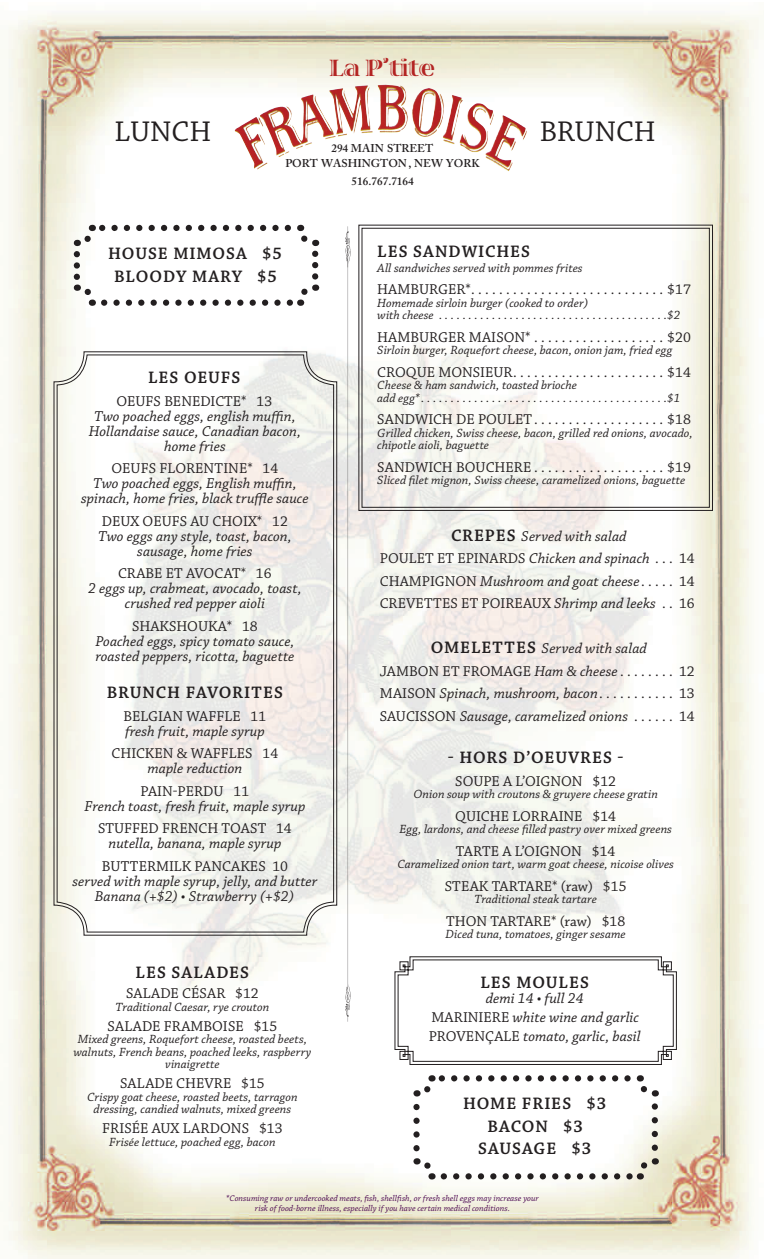
<style>
.page{position:relative;width:765px;height:1260px;background:#fff}
.page>*{position:absolute;margin:0;border:0;box-sizing:border-box;transform-origin:0 0}
.Menu_Item_Title{font:30px "Chaparral Pro";color:#231f20}
.t1{font:700 23.75px "Viva Std";color:#b32423}
.Sub_Heading{font:600 17.5px "Chaparral Pro";letter-spacing:.055em;color:#231f20}
.Menu_Item_Title-2{font:600 17.5px "Chaparral Pro";letter-spacing:.05em;color:#231f20}
.Menu_Item_Title-3{font:15px "Chaparral Pro";color:#231f20}
.Menu_Item_Descriptio{font:15px/15px "Chaparral Pro It Capt";color:#231f20;text-align:center}
.Menu_Item_Title-4{font:15px "Chaparral Pro It Capt";color:#231f20}
.Sub_Heading-2{font:15px "Chaparral Pro It Capt";color:#231f20}
.Heading{font:15px "Chaparral Pro";letter-spacing:.01em;color:#231f20}
.Heading-2{font:15px "Chaparral Pro It Capt";color:#231f20}
.Menu_Item_Descriptio-2{font:12.5px/12.5px "Chaparral Pro It Capt";color:#231f20}
.Menu_Item_Title-5{font:12.5px/12.5px "Chaparral Pro It Capt";color:#231f20;text-align:center}
.Heading-3{font:12.5px "Chaparral Pro It Capt";color:#231f20}
.Sub_Heading-3{font:12.5px "Chaparral Pro It Capt";color:#231f20}
.t2{font:600 11.25px/15px "Adobe Caslon Pro";color:#231f20;text-align:center}
.t3{font:8.75px "Chaparral Pro It Capt";color:#4e0b55}
.s1{font-family:"Chaparral Pro";font-weight:600;font-size:17.5px}
.s2{font-family:"Chaparral Pro It Capt"}
.s3{font-family:"Chaparral Pro"}
</style>
<div class="page">
<img style="left:0;top:12px;width:764px;height:1246px">
<img style="left:377px;top:85px;width:30px;height:48px">
<svg style="left:345px;top:226px;width:6px;height:41px"></svg>
<hr style="left:348px;top:246px;width:1px;height:745px;background:#231f20">
<svg style="left:345px;top:984px;width:6px;height:38px"></svg>
<svg style="left:394px;top:956px;width:283px;height:109px"></svg>
<svg style="left:358px;top:224px;width:355px;height:287px"></svg>
<div style="left:362px;top:228px;width:348px;height:280px;border:1px solid #231f20"></div>
<svg style="left:53px;top:351px;width:284px;height:585px"></svg>
<svg style="left:413px;top:1075px;width:245px;height:105px"></svg>
<svg style="left:74px;top:225px;width:244px;height:81px"></svg>
<h2 class="t1" style="left:329px;top:56px;width:107px">La P’tite</h2>
<p class="Menu_Item_Title" style="left:114px;top:115px;width:98px">LUNCH</p>
<p class="Menu_Item_Title" style="left:540px;top:115px;width:118px">BRUNCH</p>
<p class="t2" style="left:285px;top:141px;width:196px">294 MAIN STREET<br>PORT WASHINGTON, NEW YORK</p>
<p class="t2" style="left:352px;top:173px;width:64px">516.767.7164</p>
<p class="Sub_Heading" style="left:108px;top:244px;width:175px">HOUSE MIMOSA $5</p>
<p class="Sub_Heading" style="left:114px;top:266px;width:164px">BLOODY MARY $5</p>
<p class="Menu_Item_Title-2" style="left:148px;top:368px;width:94px">LES OEUFS</p>
<p class="Menu_Item_Title-3" style="left:116px;top:393px;width:157px">OEUFS BENEDICTE* 13</p>
<p class="Menu_Item_Descriptio" style="left:89px;top:409px;width:214px">Two poached eggs, english muffin,<br>Hollandaise sauce, Canadian bacon, home fries</p>
<p class="Menu_Item_Title-3" style="left:112px;top:460px;width:168px">OEUFS FLORENTINE* 14</p>
<p class="Menu_Item_Descriptio" style="left:81px;top:476px;width:229px">Two poached eggs, English muffin, spinach, home fries, black truffle sauce</p>
<p class="Menu_Item_Title-3" style="left:102px;top:513px;width:187px">DEUX OEUFS AU CHOIX* 12</p>
<p class="Menu_Item_Descriptio" style="left:98px;top:529px;width:195px">Two eggs any style, toast, bacon, sausage, home fries</p>
<p class="Menu_Item_Title-3" style="left:118px;top:565px;width:155px">CRABE ET AVOCAT* 16</p>
<p class="Menu_Item_Descriptio" style="left:88px;top:581px;width:215px">2 eggs up, crabmeat, avocado, toast, crushed red pepper aioli</p>
<p class="Menu_Item_Title-3" style="left:132px;top:618px;width:127px">SHAKSHOUKA* 18</p>
<p class="Menu_Item_Descriptio" style="left:95px;top:634px;width:201px;text-align:left">Poached eggs, spicy tomato sauce, roasted peppers, ricotta, baguette</p>
<p class="Menu_Item_Title-2" style="left:107px;top:683px;width:178px">BRUNCH FAVORITES</p>
<p class="Menu_Item_Title-3" style="left:124px;top:708px;width:144px">BELGIAN WAFFLE 11</p>
<p class="Sub_Heading-2" style="left:125px;top:722px;width:141px">fresh fruit, maple syrup</p>
<p class="Menu_Item_Title-3" style="left:112px;top:745px;width:168px">CHICKEN &amp; WAFFLES 14</p>
<p class="Sub_Heading-2" style="left:147px;top:760px;width:97px">maple reduction</p>
<p class="Menu_Item_Title-3" style="left:141px;top:783px;width:110px">PAIN-PERDU 11</p>
<p class="Menu_Item_Descriptio" style="left:84px;top:799px;width:222px">French toast, fresh fruit, maple syrup</p>
<p class="Menu_Item_Title-3" style="left:98px;top:820px;width:195px">STUFFED FRENCH TOAST 14</p>
<p class="Menu_Item_Title-4" style="left:108px;top:835px;width:174px">nutella, banana, maple syrup</p>
<p class="Menu_Item_Title-3" style="left:102px;top:858px;width:188px">BUTTERMILK PANCAKES 10</p>
<p class="Menu_Item_Descriptio" style="left:72px;top:874px;width:246px">served with maple syrup, jelly, and butter</p>
<p class="Menu_Item_Descriptio" style="left:95px;top:889px;width:201px">Banana (+$2) • Strawberry (+$2)</p>
<p class="Sub_Heading" style="left:136px;top:963px;width:115px">LES SALADES</p>
<p class="Heading" style="left:126px;top:985px;width:134px">SALADE CÉSAR $12</p>
<p class="Heading-3" style="left:116px;top:1000px;width:155px">Traditional Caesar, rye crouton</p>
<p class="Menu_Item_Title-3" style="left:108px;top:1018px;width:171px">SALADE FRAMBOISE $15</p>
<p class="Menu_Item_Title-5" style="left:73px;top:1033px;width:240px">Mixed greens, Roquefort cheese, roasted beets, walnuts, French beans, poached leeks, raspberry vinaigrette</p>
<p class="Menu_Item_Title-3" style="left:120px;top:1075px;width:146px">SALADE CHEVRE $15</p>
<p class="Menu_Item_Title-5" style="left:87px;top:1091px;width:212px">Crispy goat cheese, roasted beets, tarragon dressing, candied walnuts, mixed greens</p>
<p class="Heading" style="left:102px;top:1120px;width:182px">FRISÉE AUX LARDONS $13</p>
<p class="Heading-3" style="left:109px;top:1135px;width:168px">Frisée lettuce, poached egg, bacon</p>
<p class="Sub_Heading" style="left:377px;top:241px;width:154px">LES SANDWICHES</p>
<p class="Sub_Heading-3" style="left:377px;top:261px;width:207px">All sandwiches served with pommes frites</p>
<p class="Menu_Item_Title-3" style="left:377px;top:281px;width:315px">HAMBURGER* . . . . . . . . . . . . . . . . . . . . . . . . . . . . $17</p>
<p class="Menu_Item_Descriptio-2" style="left:377px;top:297px;width:212px">Homemade sirloin burger (cooked to order)</p>
<p class="Menu_Item_Title-5" style="left:377px;top:309px;width:305px">with cheese . . . . . . . . . . . . . . . . . . . . . . . . . . . . . . . . . . . . . . $2</p>
<p class="Menu_Item_Title-3" style="left:377px;top:328px;width:315px">HAMBURGER MAISON* . . . . . . . . . . . . . . . . . . . $20</p>
<p class="Menu_Item_Title-5" style="left:377px;top:344px;width:297px">Sirloin burger, Roquefort cheese, bacon, onion jam, fried egg</p>
<p class="Menu_Item_Title-3" style="left:377px;top:363px;width:315px">CROQUE MONSIEUR . . . . . . . . . . . . . . . . . . . . . . $14</p>
<p class="Menu_Item_Descriptio-2" style="left:377px;top:379px;width:201px">Cheese &amp; ham sandwich, toasted brioche</p>
<p class="Menu_Item_Descriptio-2" style="left:377px;top:392px;width:305px">add egg* . . . . . . . . . . . . . . . . . . . . . . . . . . . . . . . . . . . . . . . . . $1</p>
<p class="Menu_Item_Title-3" style="left:377px;top:411px;width:315px">SANDWICH DE POULET . . . . . . . . . . . . . . . . . . . $18</p>
<p class="Menu_Item_Descriptio-2" style="left:377px;top:427px;width:317px">Grilled chicken, Swiss cheese, bacon, grilled red onions, avocado, chipotle aioli, baguette</p>
<p class="Menu_Item_Title-3" style="left:377px;top:458px;width:315px">SANDWICH BOUCHERE . . . . . . . . . . . . . . . . . . . $19</p>
<p class="Menu_Item_Descriptio-2" style="left:377px;top:474px;width:310px">Sliced filet mignon, Swiss cheese, caramelized onions, baguette</p>
<p class="Menu_Item_Title-4" style="left:451px;top:528px;width:177px"><span class="s1">CREPES</span> Served with salad</p>
<p class="Menu_Item_Title-3" style="left:380px;top:550px;width:317px">POULET ET EPINARDS <span class="s2">Chicken and spinach</span> . . . 14</p>
<p class="Menu_Item_Title-4" style="left:380px;top:573px;width:317px"><span class="s3">CHAMPIGNON</span> Mushroom and goat cheese <span class="s3">. . . . . 14</span></p>
<p class="Menu_Item_Title-3" style="left:380px;top:595px;width:317px">CREVETTES ET POIREAUX <span class="s2">Shrimp and leeks</span> . . 16</p>
<p class="Menu_Item_Title-4" style="left:431px;top:640px;width:218px"><span class="s1">OMELETTES</span> Served with salad</p>
<p class="Menu_Item_Title-3" style="left:380px;top:663px;width:317px">JAMBON ET FROMAGE <span class="s2">Ham &amp; cheese</span> . . . . . . . . 12</p>
<p class="Menu_Item_Title-4" style="left:380px;top:685px;width:317px"><span class="s3">MAISON</span> Spinach, mushroom, bacon <span class="s3">. . . . . . . . . . . 13</span></p>
<p class="Menu_Item_Title-4" style="left:380px;top:708px;width:317px"><span class="s3">SAUCISSON</span> Sausage, caramelized onions <span class="s3">. . . . . . 14</span></p>
<p class="Sub_Heading" style="left:448px;top:748px;width:177px">- HORS D’OEUVRES -</p>
<p class="Menu_Item_Title-3" style="left:455px;top:773px;width:162px">SOUPE A L’OIGNON $12</p>
<p class="Menu_Item_Descriptio-2" style="left:413px;top:789px;width:246px">Onion soup with croutons &amp; gruyere cheese gratin</p>
<p class="Menu_Item_Title-3" style="left:455px;top:808px;width:162px">QUICHE LORRAINE $14</p>
<p class="Menu_Item_Descriptio-2" style="left:399px;top:824px;width:274px">Egg, lardons, and cheese filled pastry over mixed greens</p>
<p class="Menu_Item_Title-3" style="left:456px;top:843px;width:161px">TARTE A L’OIGNON $14</p>
<p class="Menu_Item_Descriptio-2" style="left:397px;top:859px;width:278px">Caramelized onion tart, warm goat cheese, nicoise olives</p>
<p class="Menu_Item_Title-3" style="left:445px;top:878px;width:183px">STEAK TARTARE* (raw) $15</p>
<p class="Menu_Item_Descriptio-2" style="left:474px;top:894px;width:124px">Traditional steak tartare</p>
<p class="Menu_Item_Title-3" style="left:446px;top:913px;width:181px">THON TARTARE* (raw) $18</p>
<p class="Menu_Item_Descriptio-2" style="left:446px;top:929px;width:182px">Diced tuna, tomatoes, ginger sesame</p>
<p class="Sub_Heading" style="left:480px;top:973px;width:110px">LES MOULES</p>
<p class="Heading-2" style="left:486px;top:990px;width:99px">demi 14 • full 24</p>
<p class="Menu_Item_Title-4" style="left:431px;top:1009px;width:209px"><span class="s3">MARINIERE</span> white wine and garlic</p>
<p class="Menu_Item_Title-4" style="left:429px;top:1027px;width:213px"><span class="s3">PROVENÇALE</span> tomato, garlic, basil</p>
<p class="Sub_Heading" style="left:463px;top:1094px;width:145px">HOME FRIES $3</p>
<p class="Sub_Heading" style="left:488px;top:1116px;width:97px">BACON $3</p>
<p class="Sub_Heading" style="left:478px;top:1139px;width:115px">SAUSAGE $3</p>
<p class="t3" style="left:226px;top:1194px;width:314px">*Consuming raw or undercooked meats, fish, shellfish, or fresh shell eggs may increase your</p>
<p class="t3" style="left:255px;top:1204px;width:255px">risk of food-borne illness, especially if you have certain medical conditions.</p>
</div>
